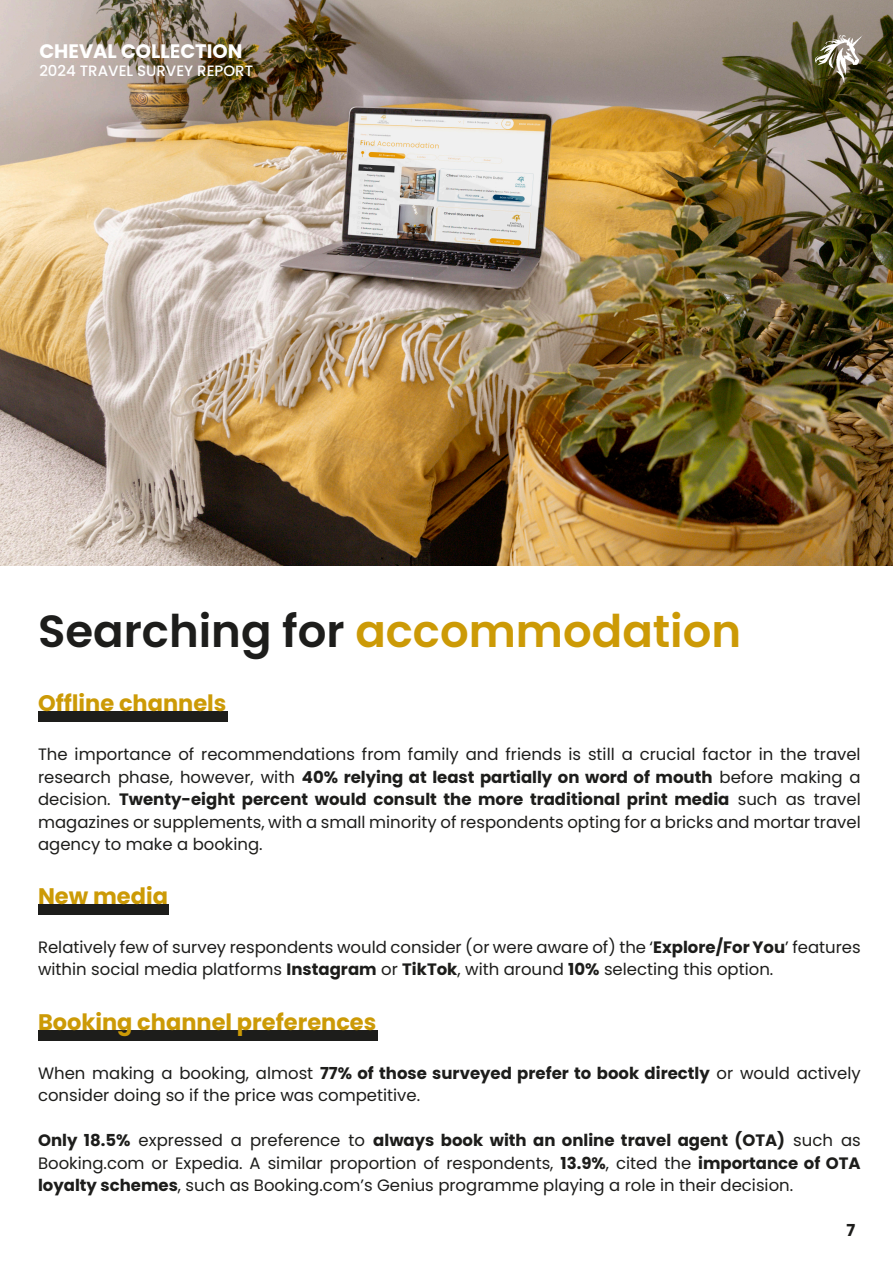
<style>
.page{position:relative;width:893px;height:1263px;background:#fff}
.page>*{position:absolute;margin:0;border:0;box-sizing:border-box;transform-origin:0 0}
.t1{font:600 45px "Poppins";color:#cc9a06}
.t2{font:700 22.5px "Poppins";color:#cc9a06}
.t3{font:700 19.5px "Poppins";color:#fff}
.t4{font:16.5px/22.5px "Poppins";color:#1d1d1b;text-align:justify}
.t5{font:700 16.5px "Poppins";color:#1d1d1b}
.t6{font:500 15px "Poppins";color:#fff}
.s1{color:#1d1d1b}
.s2{font-weight:700}
</style>
<div class="page">
<img style="left:0;top:0;width:893px;height:565px">
<img style="left:815px;top:36px;width:48px;height:47px">
<div style="left:38px;top:711px;width:190px;height:11px;background:#1d1d1b"></div>
<div style="left:38px;top:904px;width:130px;height:11px;background:#1d1d1b"></div>
<div style="left:38px;top:1030px;width:339px;height:11px;background:#1d1d1b"></div>
<p class="t3" style="left:39px;top:40px;width:205px">CHEVAL COLLECTION</p>
<p class="t6" style="left:39px;top:62px;width:215px">2024 TRAVEL SURVEY REPORT</p>
<p class="t1" style="left:38px;top:605px;width:705px"><span class="s1">Searching for</span> accommodation</p>
<p class="t2" style="left:38px;top:690px;width:190px">Offline channels</p>
<p class="t4" style="left:38px;top:743px;width:824px">The importance of recommendations from family and friends is still a crucial factor in the travel research phase, however, with <span class="s2">40% relying at least partially on word of mouth</span> before making a decision. <span class="s2">Twenty-eight percent would consult the more traditional print media</span> such as travel magazines or supplements, with a small minority of respondents opting for a bricks and mortar travel agency to make a booking.</p>
<p class="t2" style="left:38px;top:883px;width:131px">New media</p>
<p class="t4" style="left:38px;top:936px;width:824px">Relatively few of survey respondents would consider (or were aware of) the ‘<span class="s2">Explore/For You</span>’ features within social media platforms <span class="s2">Instagram</span> or <span class="s2">TikTok</span>, with around <span class="s2">10%</span> selecting this option.</p>
<p class="t2" style="left:38px;top:1009px;width:340px">Booking channel preferences</p>
<p class="t4" style="left:38px;top:1062px;width:824px">When making a booking, almost <span class="s2">77% of those surveyed prefer to book directly</span> or would actively consider doing so if the price was competitive.</p>
<p class="t4" style="left:38px;top:1129px;width:824px"><span class="s2">Only 18.5%</span> expressed a preference to <span class="s2">always book with an online travel agent (OTA)</span> such as Booking.com or Expedia. A similar proportion of respondents, <span class="s2">13.9%</span>, cited the <span class="s2">importance of OTA loyalty schemes</span>, such as Booking.com’s Genius programme playing a role in their decision.</p>
<p class="t5" style="left:846px;top:1220px;width:10px">7</p>
</div>
